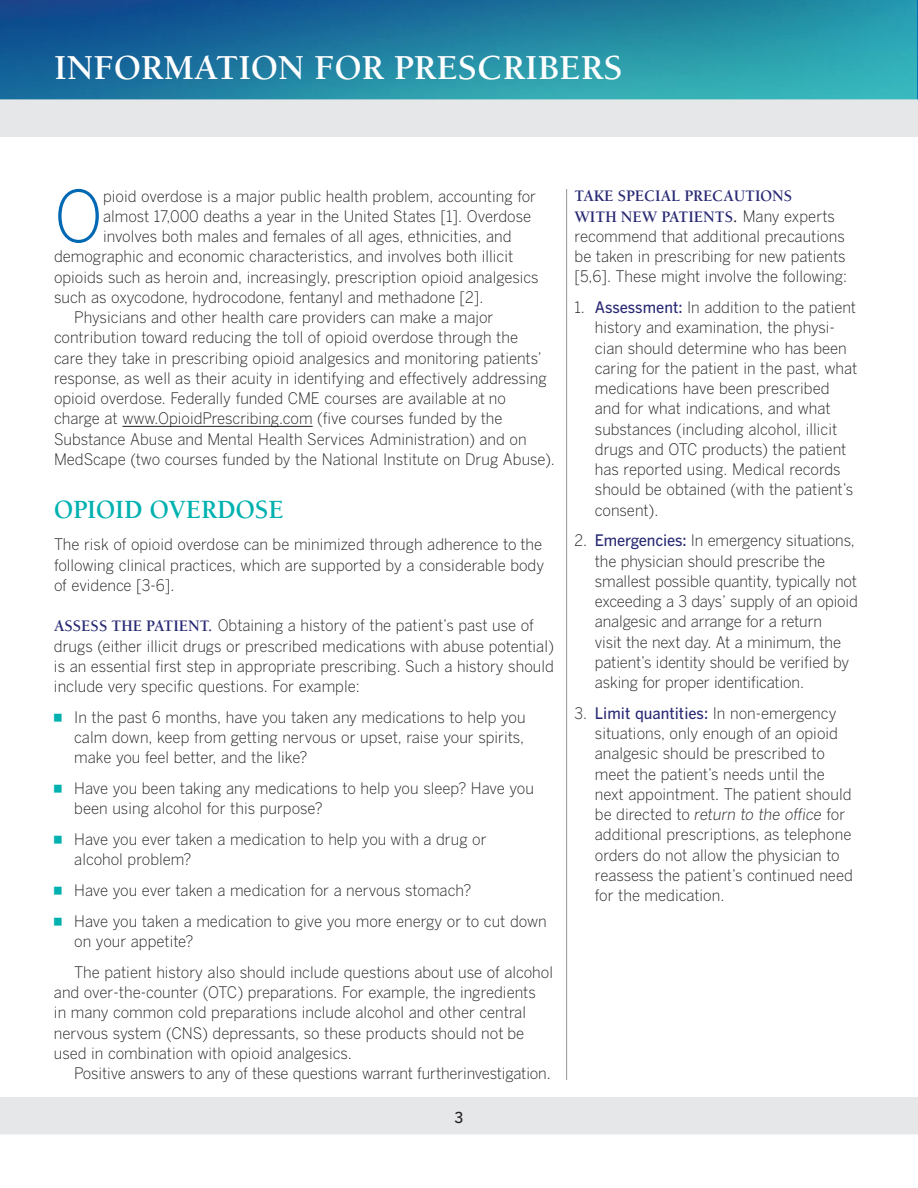
<style>
.page{position:relative;width:918px;height:1188px;background:#fff}
.page>*{position:absolute;margin:0;border:0;box-sizing:border-box;transform-origin:0 0}
.t1{font:300 70.5px "Benton Gothic";color:#0168b3;scale:.95 1}
.t2{font:700 36px "Berkeley";color:#fff}
.t3{font:700 27px "Berkeley";color:#00b1b0;scale:.95 1}
.t4{font:700 16.5px/20.2px "Berkeley";color:#282973;scale:.95 1}
.t5{font:300 15.75px/20.2px "Benton Gothic";color:#231f20;scale:.95 1}
.s1{font-family:"Berkeley";font-weight:700;font-size:16.5px;color:#282973}
.s2{font-family:"Universal Newswith Comm Pi";font-weight:400;color:#00b1b0}
.s3{color:#231f20}
.s4{font-family:"Benton Gothic";font-weight:300;font-size:15.75px;color:#231f20}
.s5{font-weight:500;color:#282973}
.s6{font-style:italic}
</style>
<div class="page">
<hr style="left:122px;top:426px;width:191px;height:1px;background:#231f20">
<hr style="left:566px;top:189px;width:1px;height:891px;background:#939598">
<svg style="left:0;top:0;width:918px;height:100px;background:#2282a3"></svg>
<div style="left:0;top:100px;width:918px;height:37px;background:#e6e7e9"></div>
<div style="left:0;top:1097px;width:918px;height:37px;background:#e6e7e9"></div>
<p class="t2" style="left:54px;top:48px;width:570px">INFORMATION FOR PRESCRIBERS</p>
<p class="t1" style="left:54px;top:175px;width:53px">O</p>
<p class="t5" style="left:103px;top:186px;width:457px">pioid overdose is a major public health problem, accounting for</p>
<p class="t5" style="left:103px;top:206px;width:452px">almost 17,000 deaths a year in the United States [1]. Overdose</p>
<p class="t5" style="left:103px;top:226px;width:432px">involves both males and females of all ages, ethnicities, and</p>
<p class="t5" style="left:54px;top:246px;width:485px">demographic and economic characteristics, and involves both illicit</p>
<p class="t5" style="left:54px;top:267px;width:512px">opioids such as heroin and, increasingly, prescription opioid analgesics</p>
<p class="t5" style="left:54px;top:287px;width:454px">such as oxycodone, hydrocodone, fentanyl and methadone [2].</p>
<p class="t5" style="left:54px;top:307px;width:529px;text-indent:20px">Physicians and other health care providers can make a major contribution toward reducing the toll of opioid overdose through the<br>care they take in prescribing opioid analgesics and monitoring patients’ response, as well as their acuity in identifying and effectively addressing opioid overdose. Federally funded CME courses are available at no charge at www.OpioidPrescribing.com (five courses funded by the Substance Abuse and Mental Health Services Administration) and on MedScape (two courses funded by the National Institute on Drug Abuse).</p>
<h2 class="t3" style="left:54px;top:495px;width:243px">OPIOID OVERDOSE</h2>
<p class="t5" style="left:54px;top:534px;width:517px;text-align:justify">The risk of opioid overdose can be minimized through adherence to the following clinical practices, which are supported by a considerable body of evidence [3-6].</p>
<p class="t5" style="left:54px;top:615px;width:528px"><span class="s1">ASSESS THE PATIENT.</span> Obtaining a history of the patient’s past use of drugs (either illicit drugs or prescribed medications with abuse potential) is an essential first step in appropriate prescribing. Such a history should include very specific questions. For example:</p>
<p class="t5" style="left:74px;top:707px;width:477px;text-align:justify;text-indent:-20px"><span class="s2">n</span> In the past 6 months, have you taken any medications to help you calm down, keep from getting nervous or upset, raise your spirits, make you feel better, and the like?</p>
<p class="t5" style="left:74px;top:778px;width:485px;text-indent:-20px"><span class="s2">n</span> Have you been taking any medications to help you sleep? Have you been using alcohol for this purpose?</p>
<p class="t5" style="left:74px;top:829px;width:436px;text-indent:-20px"><span class="s2">n</span> Have you ever taken a medication to help you with a drug or alcohol problem?</p>
<p class="t5" style="left:54px;top:880px;width:441px"><span class="s2">n</span> Have you ever taken a medication for a nervous stomach?</p>
<p class="t5" style="left:74px;top:911px;width:499px;text-indent:-20px"><span class="s2">n</span> Have you taken a medication to give you more energy or to cut down on your appetite?</p>
<p class="t5" style="left:54px;top:962px;width:527px;text-indent:20px">The patient history also should include questions about use of alcohol and over-the-counter (OTC) preparations. For example, the ingredients<br>in many common cold preparations include alcohol and other central nervous system (CNS) depressants, so these products should not be used in combination with opioid analgesics.</p>
<p class="t5" style="left:74px;top:1063px;width:503px">Positive answers to any of these questions warrant furtherinvestigation.</p>
<p class="t4" style="left:575px;top:186px;width:276px">TAKE SPECIAL PRECAUTIONS<br>WITH NEW PATIENTS<span class="s3">.</span> <span class="s4">Many experts</span></p>
<p class="t5" style="left:575px;top:226px;width:288px">recommend that additional precautions be taken in prescribing for new patients [5,6]. These might involve the following:</p>
<p class="t5" style="left:595px;top:297px;width:278px;text-indent:-20px">1. <span class="s5">Assessment:</span> In addition to the patient history and examination, the physi&shy;cian should determine who has been caring for the patient in the past, what medications have been prescribed and for what indications, and what substances (including alcohol, illicit drugs and OTC products) the patient has reported using. Medical records should be obtained (with the patient’s consent).</p>
<p class="t5" style="left:595px;top:530px;width:278px;text-indent:-20px">2. <span class="s5">Emergencies:</span> In emergency situations, the physician should prescribe the smallest possible quantity, typically not exceeding a 3 days’ supply of an opioid analgesic and arrange for a return<br>visit the next day. At a minimum, the patient’s identity should be verified by asking for proper identification.</p>
<p class="t5" style="left:595px;top:703px;width:273px;text-indent:-20px">3. <span class="s5">Limit quantities:</span> In non-emergency situations, only enough of an opioid analgesic should be prescribed to meet the patient’s needs until the next appointment. The patient should be directed to <span class="s6">return to the office</span> for additional prescriptions, as telephone orders do not allow the physician to reassess the patient’s continued need for the medication.</p>
</div>
